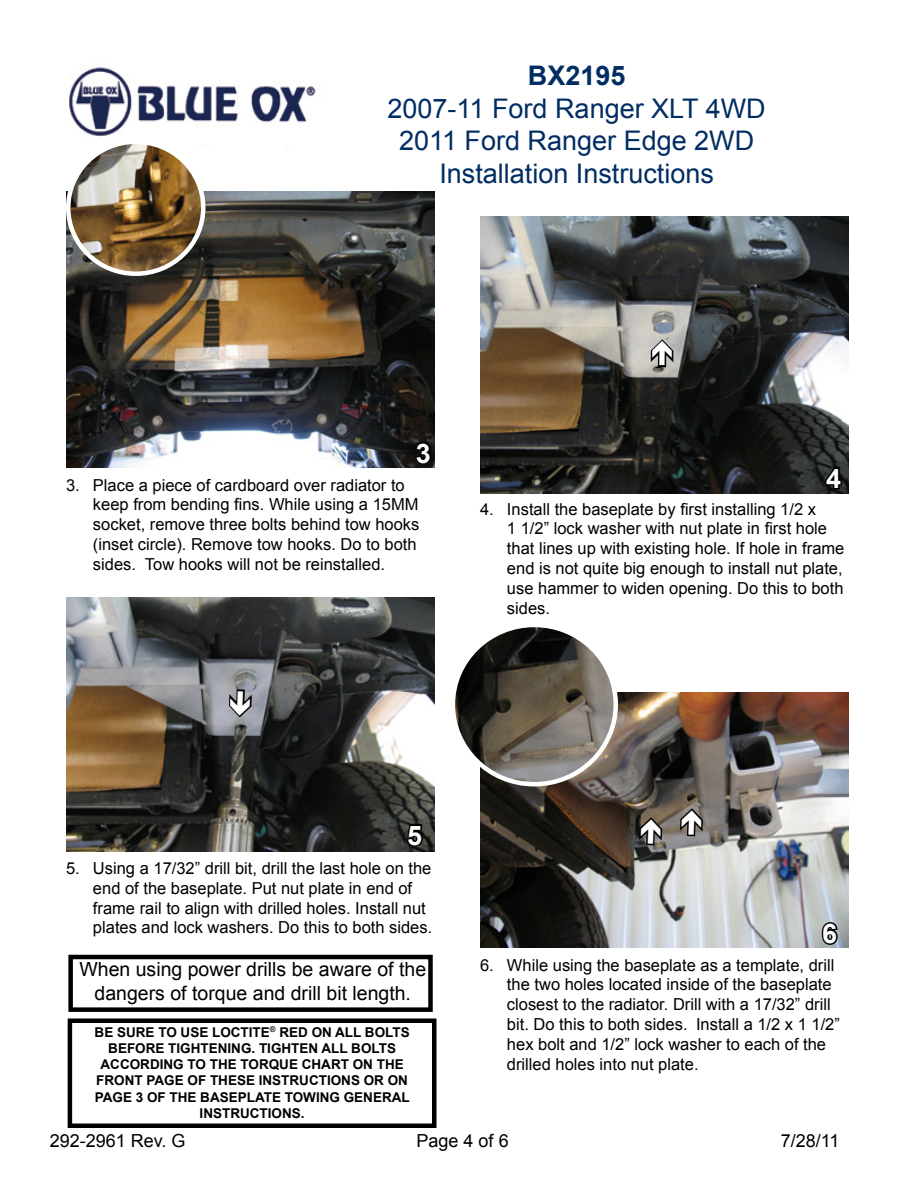
<style>
.page{position:relative;width:918px;height:1188px;background:#fff}
.page>*{position:absolute;margin:0;border:0;box-sizing:border-box;transform-origin:0 0}
.t1{font:27px/32.4px "Arial";color:#002d62;text-align:center}
.t2{font:700 27px "Arial";color:#002d62}
.t3{font:700 27px "Arial";color:#fff}
.t4{font:19.5px/23.4px "Arial";color:#000;text-align:center}
.t5{font:18px "Arial";color:#000}
.t6{font:16.5px/19.8px "Arial";color:#000}
.t7{font:700 13.5px/16.2px "Arial";color:#000;text-align:center}
</style>
<div class="page">
<img style="left:69px;top:67px;width:247px;height:80px">
<img style="left:66px;top:191px;width:369px;height:277px">
<img style="left:480px;top:217px;width:369px;height:276px">
<img style="left:66px;top:597px;width:369px;height:254px">
<img style="left:480px;top:692px;width:369px;height:255px">
<div style="left:68px;top:1018px;width:368px;height:110px;border:4px solid #000"></div>
<svg style="left:414px;top:439px;width:19px;height:27px"></svg>
<svg style="left:824px;top:464px;width:20px;height:27px"></svg>
<svg style="left:820px;top:921px;width:20px;height:26px"></svg>
<svg style="left:405px;top:823px;width:20px;height:25px"></svg>
<img style="left:68px;top:142px;width:135px;height:132px">
<div style="left:66px;top:140px;width:140px;height:136px;border:4px solid #fff;border-radius:50%"></div>
<img style="left:456px;top:628px;width:160px;height:156px">
<div style="left:451px;top:623px;width:167px;height:163px;border:4px solid #fff;border-radius:50%"></div>
<div style="left:68px;top:955px;width:365px;height:57px;border:4px solid #000"></div>
<svg style="left:637px;top:815px;width:28px;height:32px"></svg>
<svg style="left:648px;top:337px;width:28px;height:32px"></svg>
<svg style="left:226px;top:688px;width:28px;height:31px"></svg>
<svg style="left:678px;top:806px;width:28px;height:32px"></svg>
<h1 class="t2" style="left:528px;top:58px;width:99px">BX2195</h1>
<h1 class="t1" style="left:388px;top:92px;width:380px">2007-11 Ford Ranger XLT 4WD<br>2011 Ford Ranger Edge 2WD<br>Installation Instructions</h1>
<h1 class="t3" style="left:416px;top:435px;width:17px">3</h1>
<p class="t6" style="left:93px;top:475px;width:328px;text-indent:-27px">3. Place a piece of cardboard over radiator to keep from bending fins. While using a 15MM socket, remove three bolts behind tow hooks (inset circle). Remove tow hooks. Do to both sides. Tow hooks will not be reinstalled.</p>
<h1 class="t3" style="left:826px;top:460px;width:17px">4</h1>
<p class="t6" style="left:507px;top:499px;width:339px;text-indent:-27px">4. Install the baseplate by first installing 1/2 x<br>1 1/2” lock washer with nut plate in first hole that lines up with existing hole. If hole in frame end is not quite big enough to install nut plate, use hammer to widen opening. Do this to both sides.</p>
<h1 class="t3" style="left:407px;top:817px;width:17px">5</h1>
<p class="t6" style="left:93px;top:859px;width:341px;text-indent:-27px">5. Using a 17/32” drill bit, drill the last hole on the end of the baseplate. Put nut plate in end of frame rail to align with drilled holes. Install nut plates and lock washers. Do this to both sides.</p>
<p class="t4" style="left:79px;top:958px;width:348px">When using power drills be aware of the dangers of torque and drill bit length.</p>
<p class="t7" style="left:95px;top:1024px;width:317px">BE SURE TO USE LOCTITE<sup>®</sup> RED ON ALL BOLTS BEFORE TIGHTENING. TIGHTEN ALL BOLTS ACCORDING TO THE TORQUE CHART ON THE FRONT PAGE OF THESE INSTRUCTIONS OR ON PAGE 3 OF THE BASEPLATE TOWING GENERAL INSTRUCTIONS.</p>
<h1 class="t3" style="left:822px;top:916px;width:17px">6</h1>
<p class="t6" style="left:507px;top:955px;width:335px;text-indent:-27px">6. While using the baseplate as a template, drill the two holes located inside of the baseplate closest to the radiator. Drill with a 17/32” drill bit. Do this to both sides. Install a 1/2 x 1 1/2” hex bolt and 1/2” lock washer to each of the drilled holes into nut plate.</p>
<p class="t5" style="left:50px;top:1129px;width:137px">292-2961 Rev. G</p>
<p class="t5" style="left:417px;top:1129px;width:94px">Page 4 of 6</p>
<p class="t5" style="left:781px;top:1129px;width:60px">7/28/11</p>
</div>
